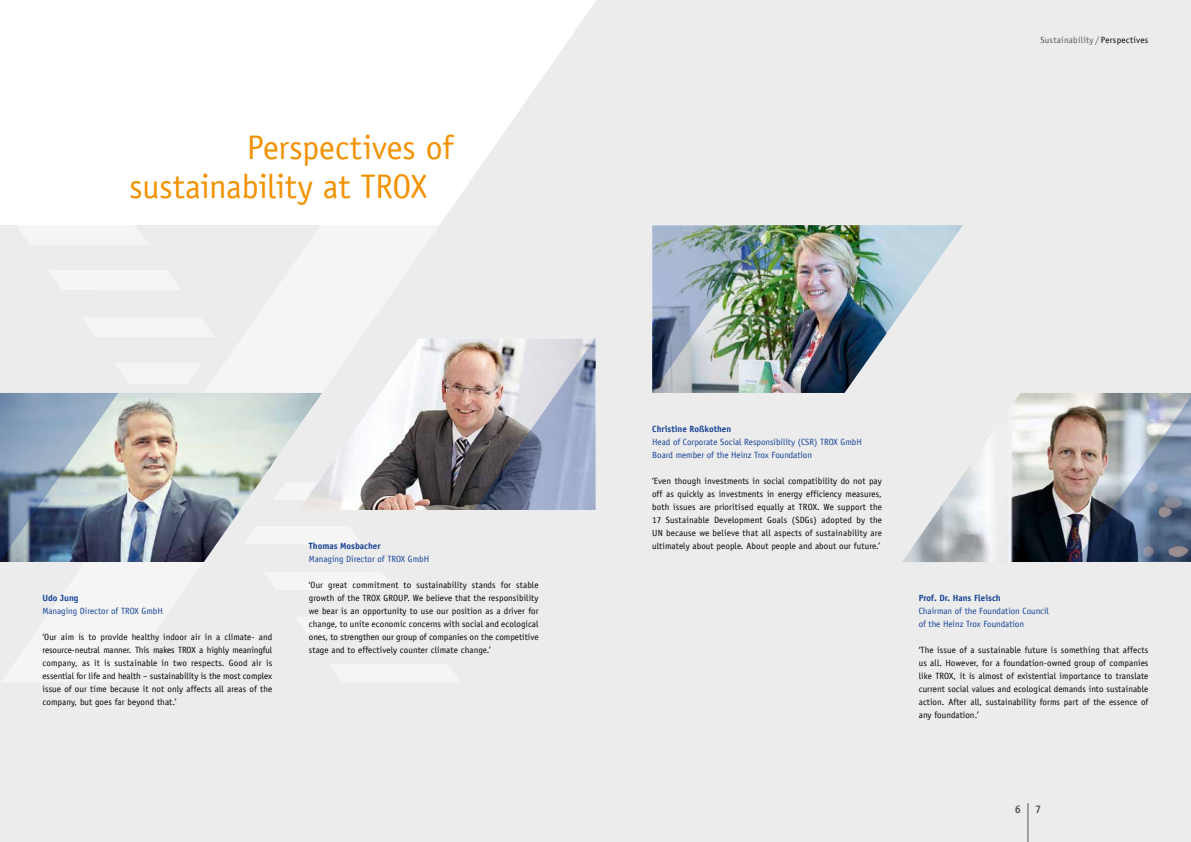
<style>
.page{position:relative;width:1191px;height:842px;background:#ececed}
.page>*{position:absolute;margin:0;border:0;box-sizing:border-box;transform-origin:0 0}
.t1{font:34px/39px "TROX Officina Sans";letter-spacing:-.01em;color:#f39100}
.t2{font:700 11px "TROX Officina Sans";color:#565656}
.t3{font:9px/13px "TROX Officina Sans";letter-spacing:.01em;color:#000;text-align:justify}
.t4{font:9px/13px "TROX Officina Sans";color:#134094}
.t5{font:700 9px "TROX Officina Sans";color:#134094}
.t6{font:9px "TROX Officina Sans";letter-spacing:.03em;color:#565656}
.s1{color:#000}
</style>
<div class="page">
<svg style="left:0;top:0;width:596px;height:225px;fill:#fff"></svg>
<img style="left:770px;top:225px;width:193px;height:168px">
<img style="left:322px;top:339px;width:274px;height:171px">
<img style="left:902px;top:393px;width:172px;height:169px">
<img style="left:652px;top:225px;width:118px;height:168px">
<svg style="left:474px;top:339px;width:121px;height:171px"></svg>
<img style="left:1074px;top:393px;width:117px;height:169px">
<hr style="left:1027px;top:803px;width:1px;height:39px;background:#565656">
<img style="left:118px;top:393px;width:204px;height:169px">
<svg style="left:0;top:393px;width:118px;height:169px"></svg>
<h1 class="t1" style="left:130px;top:128px;width:325px;text-indent:117px">Perspectives of sustainability at TROX</h1>
<p class="t5" style="left:43px;top:592px;width:37px">Udo Jung</p>
<p class="t4" style="left:43px;top:604px;width:122px">Managing Director of TROX GmbH</p>
<p class="t3" style="left:43px;top:630px;width:231px">‘Our aim is to provide healthy indoor air in a climate- and resource-neutral manner. This makes TROX a highly meaningful company, as it is sustainable in two respects. Good air is essential for life and health – sustainability is the most complex issue of our time because it not only affects all areas of the company, but goes far beyond that.’</p>
<p class="t5" style="left:309px;top:540px;width:73px">Thomas Mosbacher</p>
<p class="t4" style="left:309px;top:552px;width:122px">Managing Director of TROX GmbH</p>
<p class="t3" style="left:309px;top:578px;width:231px">‘Our great commitment to sustainability stands for stable growth of the TROX GROUP. We believe that the responsibility we bear is an opportunity to use our position as a driver for change, to unite economic concerns with social and ecological ones, to strengthen our group of companies on the competitive stage and to effectively counter climate change.’</p>
<p class="t6" style="left:1040px;top:35px;width:110px">Sustainability / <span class="s1">Perspectives</span></p>
<p class="t5" style="left:652px;top:423px;width:81px">Christine Roßkothen</p>
<p class="t4" style="left:652px;top:435px;width:211px">Head of Corporate Social Responsibility (CSR) TROX GmbH<br>Board member of the Heinz Trox Foundation</p>
<p class="t3" style="left:652px;top:474px;width:231px">‘Even though investments in social compatibility do not pay off as quickly as investments in energy efficiency measures, both issues are prioritised equally at TROX. We support the 17 Sustainable Development Goals (SDGs) adopted by the UN because we believe that all aspects of sustainability are ultimately about people. About people and about our future.’</p>
<p class="t5" style="left:918px;top:592px;width:84px">Prof. Dr. Hans Fleisch</p>
<p class="t4" style="left:918px;top:604px;width:132px">Chairman of the Foundation Council of the Heinz Trox Foundation</p>
<p class="t3" style="left:918px;top:643px;width:231px">‘The issue of a sustainable future is something that affects us all. However, for a foundation-owned group of companies like TROX, it is almost of existential importance to translate current social values and ecological demands into sustainable action. After all, sustainability forms part of the essence of any foundation.’</p>
<p class="t2" style="left:1014px;top:802px;width:8px">6</p>
<p class="t2" style="left:1035px;top:802px;width:8px">7</p>
</div>
